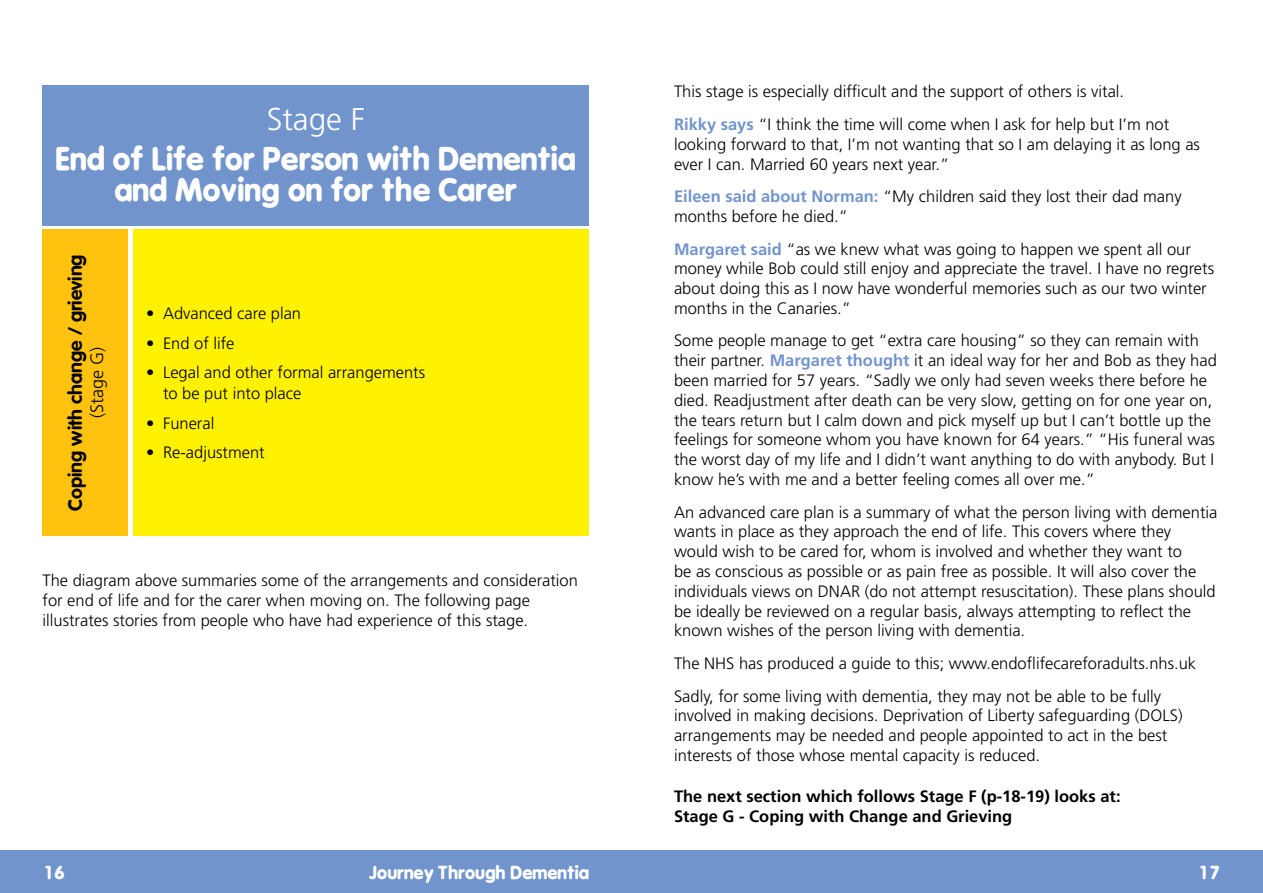
<style>
.page{position:relative;width:1263px;height:893px;background:#fff}
.page>*{position:absolute;margin:0;border:0;box-sizing:border-box;transform-origin:0 0}
.t1{font:700 31.5px/31.5px "VAG Rounded Black S Si";color:#fff;text-align:center}
.t2{font:300 31.5px "Frutiger";color:#fff}
.t3{font:700 19.5px "VAG Rounded";color:#000}
.t4{font:700 18px "VAG Rounded Black S Si";color:#fff}
.t5{font:300 18px "Frutiger";color:#000}
.t6{font:300 16.5px/19.8px "Frutiger";color:#000}
.t7{font:700 16.5px/19.8px "Frutiger";color:#000}
.s1{font-weight:700;color:#7294cc}
</style>
<div class="page">
<div style="left:0;top:850px;width:1263px;height:43px;background:#7294cc"></div>
<div style="left:43px;top:85px;width:546px;height:140px;background:#7294cc"></div>
<div style="left:133px;top:230px;width:455px;height:306px;background:#fff200"></div>
<div style="left:43px;top:230px;width:85px;height:306px;background:#ffc20e"></div>
<h1 class="t2" style="left:267px;top:101px;width:99px">Stage F</h1>
<h1 class="t1" style="left:56px;top:142px;width:522px">End of Life for Person with Dementia and Moving on for the Carer</h1>
<p class="t3" style="left:64px;top:511px;width:258px;rotate:-90deg">Coping with change / grieving</p>
<p class="t5" style="left:87px;top:418px;width:73px;rotate:-90deg">(Stage G)</p>
<p class="t6" style="left:146px;top:304px;width:157px">• Advanced care plan</p>
<p class="t6" style="left:146px;top:334px;width:90px">• End of life</p>
<p class="t6" style="left:163px;top:362px;width:264px;line-height:21px;text-indent:-17px">• Legal and other formal arrangements to be put into place</p>
<p class="t6" style="left:146px;top:414px;width:70px">• Funeral</p>
<p class="t6" style="left:146px;top:443px;width:120px">• Re-adjustment</p>
<p class="t6" style="left:43px;top:571px;width:537px">The diagram above summaries some of the arrangements and consideration for end of life and for the carer when moving on. The following page illustrates stories from people who have had experience of this stage.</p>
<p class="t6" style="left:674px;top:76px;width:497px;line-height:32.5px">This stage is especially difficult and the support of others is vital.<br><span class="s1">Rikky says</span> “I think the time will come when I ask for help but I’m not</p>
<p class="t6" style="left:674px;top:134px;width:527px">looking forward to that, I’m not wanting that so I am delaying it as long as ever I can. Married 60 years next year.”</p>
<p class="t6" style="left:674px;top:187px;width:509px"><span class="s1">Eileen said about Norman:</span> “My children said they lost their dad many months before he died.”</p>
<p class="t6" style="left:674px;top:239px;width:542px"><span class="s1">Margaret said</span> “as we knew what was going to happen we spent all our money while Bob could still enjoy and appreciate the travel. I have no regrets about doing this as I now have wonderful memories such as our two winter months in the Canaries.”</p>
<p class="t6" style="left:674px;top:331px;width:544px">Some people manage to get “extra care housing” so they can remain with their partner. <span class="s1">Margaret thought</span> it an ideal way for her and Bob as they had been married for 57 years. “Sadly we only had seven weeks there before he died. Readjustment after death can be very slow, getting on for one year on, the tears return but I calm down and pick myself up but I can’t bottle up the feelings for someone whom you have known for 64 years.” “His funeral was the worst day of my life and I didn’t want anything to do with anybody. But I know he’s with me and a better feeling comes all over me.”</p>
<p class="t6" style="left:674px;top:502px;width:545px">An advanced care plan is a summary of what the person living with dementia wants in place as they approach the end of life. This covers where they would wish to be cared for, whom is involved and whether they want to<br>be as conscious as possible or as pain free as possible. It will also cover the individuals views on DNAR (do not attempt resuscitation). These plans should be ideally be reviewed on a regular basis, always attempting to reflect the known wishes of the person living with dementia.</p>
<p class="t6" style="left:674px;top:647px;width:524px;line-height:32.5px">The NHS has produced a guide to this; www.endoflifecareforadults.nhs.uk<br>Sadly, for some living with dementia, they may not be able to be fully</p>
<p class="t6" style="left:674px;top:706px;width:510px">involved in making decisions. Deprivation of Liberty safeguarding (DOLS) arrangements may be needed and people appointed to act in the best interests of those whose mental capacity is reduced.</p>
<p class="t7" style="left:674px;top:786px;width:448px">The next section which follows Stage F (p-18-19) looks at:<br>Stage G - Coping with Change and Grieving</p>
<p class="t4" style="left:43px;top:861px;width:24px">16</p>
<p class="t4" style="left:369px;top:861px;width:221px">Journey Through Dementia</p>
<p class="t4" style="left:1197px;top:861px;width:24px">17</p>
</div>
